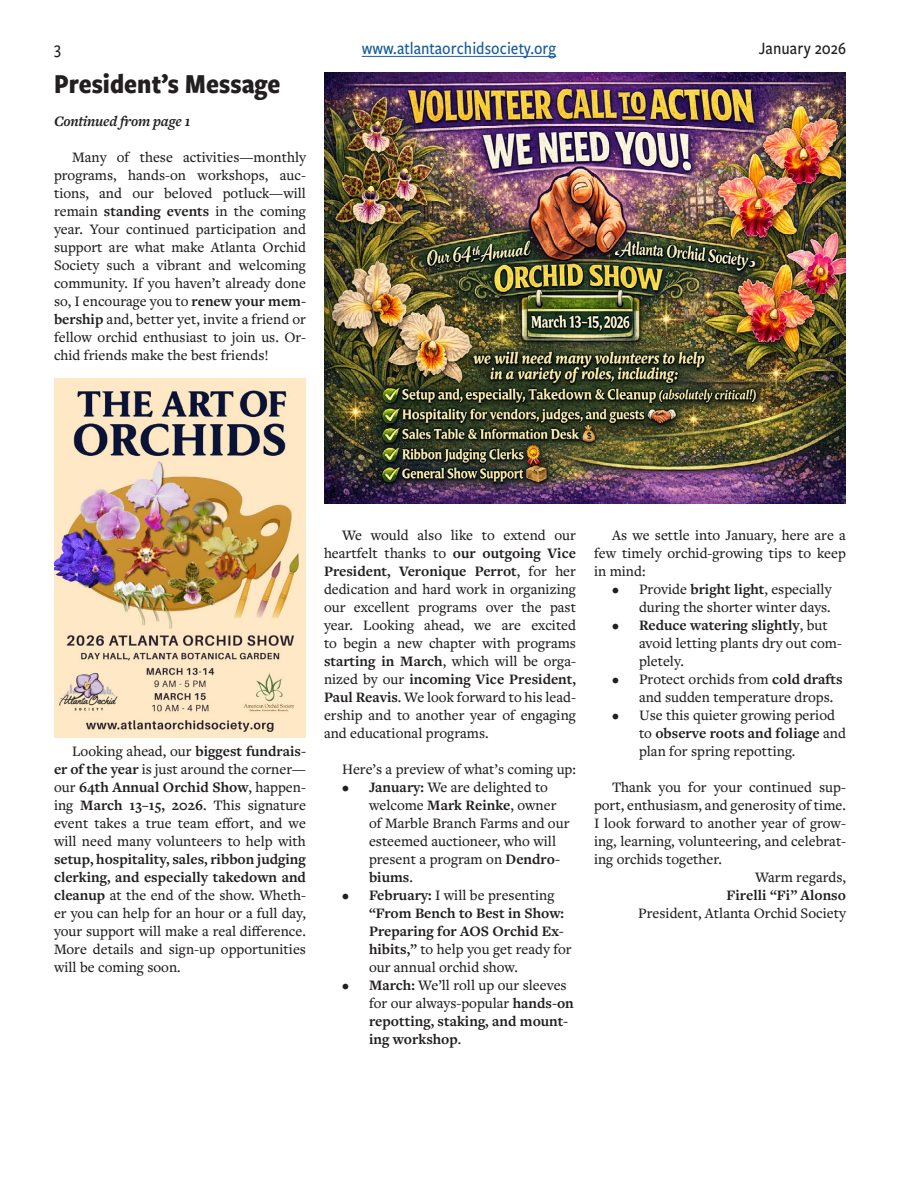
<style>
.page{position:relative;width:918px;height:1188px;background:#fff}
.page>*{position:absolute;margin:0;border:0;box-sizing:border-box;transform-origin:0 0}
.title_ribbons{font:700 28.5px "Freight Sans Cnd Pro";color:#231f20}
.t1{font:500 18px "Freight Sans Cnd Pro";color:#175d9e}
.t2{font:500 18px "Freight Sans Cnd Pro";color:#231f20}
.text{font:500 15px/18px "Freight Text Pro";color:#231f20;text-align:justify}
.t3{font:700 15px/18px "Freight Text Pro";color:#231f20}
.text-2{font:italic 700 15px "Freight Text Pro";letter-spacing:-.015em;color:#231f20}
.s1{font-weight:700}
.s2{font-weight:500}
</style>
<div class="page">
<hr style="left:362px;top:56px;width:194px;height:1px;background:#175d9e">
<img style="left:324px;top:72px;width:522px;height:432px">
<img style="left:54px;top:378px;width:252px;height:360px">
<p class="t2" style="left:54px;top:36px;width:8px">3</p>
<p class="t1" style="left:362px;top:36px;width:196px">www.atlantaorchidsociety.org</p>
<p class="t2" style="left:759px;top:36px;width:89px">January 2026</p>
<p class="title_ribbons" style="left:54px;top:65px;width:228px">President’s Message</p>
<p class="text-2" style="left:54px;top:111px;width:138px">Continued from page 1</p>
<p class="text" style="left:54px;top:148px;width:254px;text-indent:18px">Many of these activities—monthly programs, hands-on workshops, auc&shy;tions, and our beloved potluck—will remain <span class="s1">standing events</span> in the coming year. Your continued participation and support are what make Atlanta Orchid Society such a vibrant and welcoming community. If you haven’t already done so, I encourage you to <span class="s1">renew your mem&shy;bership</span> and, better yet, invite a friend or fellow orchid enthusiast to join us. Or&shy;chid friends make the best friends!</p>
<p class="text" style="left:54px;top:742px;width:254px;text-indent:18px">Looking ahead, our <span class="s1">biggest fundrais&shy;er of the year</span> is just around the corner— our <span class="s1">64th Annual Orchid Show</span>, happen&shy;ing <span class="s1">March 13–15, 2026</span>. This signature event takes a true team effort, and we will need many volunteers to help with <span class="s1">setup, hospitality, sales, ribbon judging clerking, and especially takedown and cleanup</span> at the end of the show. Wheth&shy;er you can help for an hour or a full day, your support will make a real difference.<br>More details and sign-up opportunities will be coming soon.</p>
<p class="text" style="left:324px;top:526px;width:254px;text-indent:18px">We would also like to extend our heartfelt thanks to <span class="s1">our outgoing Vice President, Veronique Perrot</span>, for her dedication and hard work in organizing our excellent programs over the past year. Looking ahead, we are excited to begin a new chapter with programs <span class="s1">starting in March</span>, which will be orga&shy;nized by our <span class="s1">incoming Vice President, Paul Reavis</span>. We look forward to his lead&shy;ership and to another year of engaging and educational programs.</p>
<p class="text" style="left:342px;top:760px;width:236px">Here’s a preview of what’s coming up:</p>
<p class="text" style="left:369px;top:778px;width:202px;text-align:left;text-indent:-27px">• <span class="s1">January:</span> We are delighted to welcome <span class="s1">Mark Reinke</span>, owner of Marble Branch Farms and our esteemed auctioneer, who will present a program on <span class="s1">Dendro&shy;biums</span>.</p>
<p class="t3" style="left:369px;top:886px;width:204px;text-indent:-27px"><span class="s2">•</span> February: <span class="s2">I will be presenting </span>“From Bench to Best in Show:<br>Preparing for AOS Orchid Ex&shy;hibits,” <span class="s2">to help you get ready for our annual orchid show.</span></p>
<p class="t3" style="left:369px;top:976px;width:206px;text-indent:-27px"><span class="s2">•</span> March: <span class="s2">We’ll roll up our sleeves for our always-popular</span> hands-on repotting, staking, and mount&shy;ing workshop<span class="s2">.</span></p>
<p class="text" style="left:594px;top:526px;width:253px;text-indent:18px">As we settle into January, here are a few timely orchid-growing tips to keep in mind:</p>
<p class="text" style="left:612px;top:580px;width:221px;text-align:right">• Provide <span class="s1">bright light</span>, especially during the shorter winter days.</p>
<p class="text" style="left:639px;top:616px;width:204px;text-align:left;text-indent:-27px">• <span class="s1">Reduce watering slightly</span>, but avoid letting plants dry out com&shy;pletely.</p>
<p class="text" style="left:639px;top:670px;width:205px;text-indent:-27px">• Protect orchids from <span class="s1">cold drafts </span>and sudden temperature drops.</p>
<p class="text" style="left:639px;top:706px;width:209px;text-align:left;text-indent:-27px">• Use this quieter growing period to <span class="s1">observe roots and foliage</span> and plan for spring repotting.</p>
<p class="text" style="left:594px;top:778px;width:254px;text-indent:18px">Thank you for your continued sup&shy;port, enthusiasm, and generosity of time.<br>I look forward to another year of grow&shy;ing, learning, volunteering, and celebrat&shy;ing orchids together.</p>
<p class="text" style="left:638px;top:868px;width:209px;text-align:right">Warm regards,<br><span class="s1">Firelli “Fi” Alonso<br></span>President, Atlanta Orchid Society</p>
</div>
